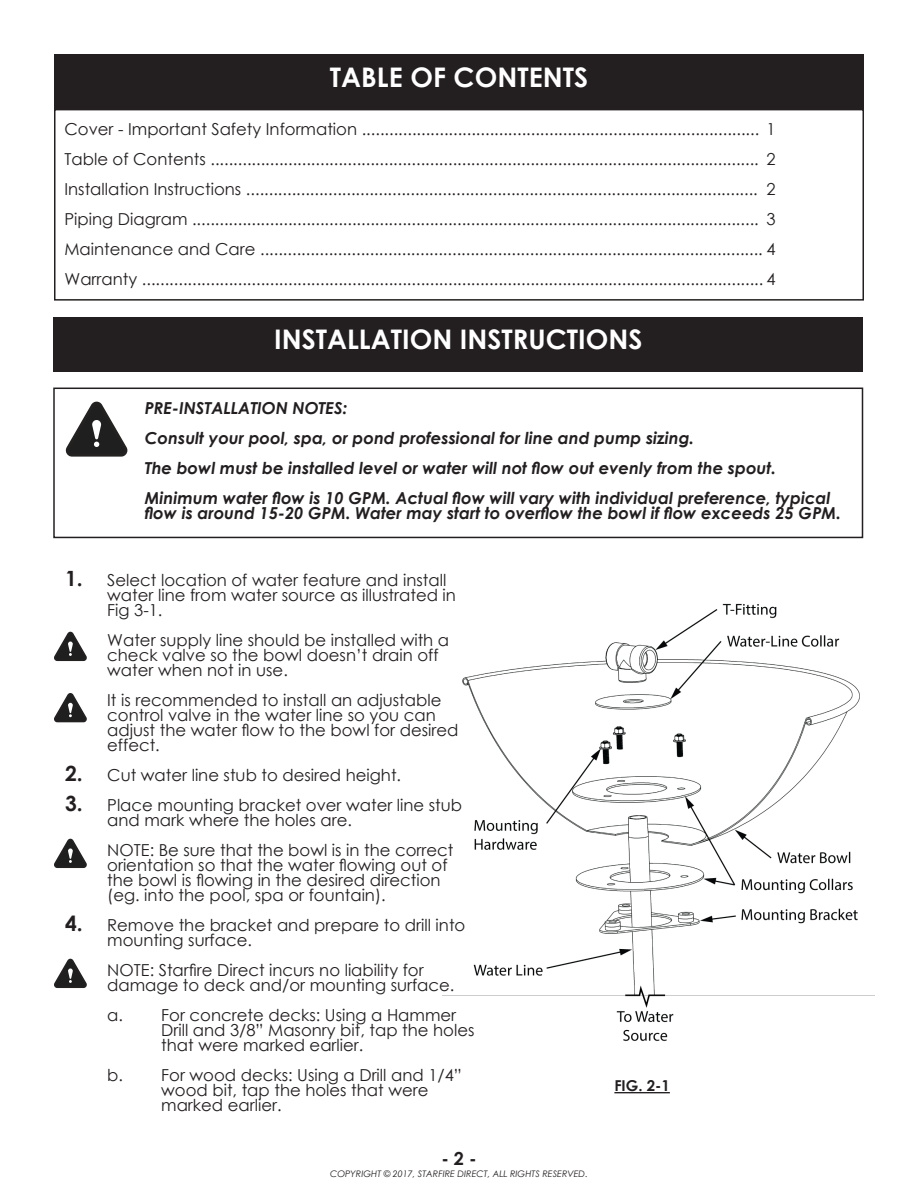
<style>
.page{position:relative;width:918px;height:1188px;background:#fff}
.page>*{position:absolute;margin:0;border:0;box-sizing:border-box;transform-origin:0 0}
.Paragraph_Style_1{font:700 27px "Century Gothic";color:#fff}
.t1{font:700 18px "Century Gothic";color:#231f20}
.Paragraph_Style_1-2{font:16.5px/15px "Century Gothic";color:#231f20}
.Paragraph_Style_1-3{font:italic 700 16.5px/15px "Century Gothic";color:#231f20}
.Paragraph_Style_1-4{font:700 15px "Century Gothic";color:#231f20}
.t2{font:italic 9px "Century Gothic";color:#231f20}
.s1{font-weight:700;font-size:21px}
</style>
<div class="page">
<img style="left:443px;top:603px;width:432px;height:438px">
<div style="left:54px;top:109px;width:810px;height:192px;border:2px solid #231f20"></div>
<div style="left:54px;top:54px;width:810px;height:55px;background:#231f20"></div>
<div style="left:53px;top:317px;width:810px;height:55px;background:#231f20"></div>
<hr style="left:614px;top:1092px;width:56px;height:1px;background:#231f20">
<div style="left:53px;top:388px;width:810px;height:150px;border:2px solid #231f20"></div>
<svg style="left:66px;top:402px;width:61px;height:55px"></svg>
<svg style="left:54px;top:632px;width:33px;height:29px"></svg>
<svg style="left:54px;top:693px;width:33px;height:29px"></svg>
<svg style="left:54px;top:839px;width:33px;height:29px"></svg>
<svg style="left:54px;top:959px;width:33px;height:29px"></svg>
<p class="Paragraph_Style_1" style="left:330px;top:57px;width:260px">TABLE OF CONTENTS</p>
<p class="Paragraph_Style_1-2" style="left:64px;top:122px;width:713px">Cover - Important Safety Information ....................................................................................... 1</p>
<p class="Paragraph_Style_1-2" style="left:64px;top:152px;width:713px">Table of Contents ........................................................................................................................ 2</p>
<p class="Paragraph_Style_1-2" style="left:64px;top:182px;width:713px">Installation Instructions ................................................................................................................ 2</p>
<p class="Paragraph_Style_1-2" style="left:64px;top:212px;width:713px">Piping Diagram ............................................................................................................................ 3</p>
<p class="Paragraph_Style_1-2" style="left:64px;top:242px;width:713px">Maintenance and Care .............................................................................................................. 4</p>
<p class="Paragraph_Style_1-2" style="left:64px;top:272px;width:713px">Warranty ........................................................................................................................................ 4</p>
<p class="Paragraph_Style_1" style="left:274px;top:319px;width:370px">INSTALLATION INSTRUCTIONS</p>
<p class="Paragraph_Style_1-3" style="left:145px;top:400px;width:204px">PRE-INSTALLATION NOTES:</p>
<p class="Paragraph_Style_1-3" style="left:145px;top:430px;width:551px">Consult your pool, spa, or pond professional for line and pump sizing.</p>
<p class="Paragraph_Style_1-3" style="left:145px;top:460px;width:633px">The bowl must be installed level or water will not flow out evenly from the spout.</p>
<p class="Paragraph_Style_1-3" style="left:145px;top:490px;width:698px">Minimum water flow is 10 GPM. Actual flow will vary with individual preference, typical flow is around 15-20 GPM. Water may start to overflow the bowl if flow exceeds 25 GPM.</p>
<p class="Paragraph_Style_1-2" style="left:107px;top:572px;width:350px;text-indent:-42px"><span class="s1">1.</span> Select location of water feature and install water line from water source as illustrated in<br>Fig 3-1.</p>
<p class="Paragraph_Style_1-2" style="left:107px;top:632px;width:343px">Water supply line should be installed with a check valve so the bowl doesn’t drain off water when not in use.</p>
<p class="Paragraph_Style_1-2" style="left:107px;top:692px;width:353px">It is recommended to install an adjustable control valve in the water line so you can adjust the water flow to the bowl for desired effect.</p>
<p class="Paragraph_Style_1-2" style="left:65px;top:767px;width:338px"><span class="s1">2.</span> Cut water line stub to desired height.</p>
<p class="Paragraph_Style_1-2" style="left:107px;top:797px;width:356px;text-indent:-42px"><span class="s1">3.</span> Place mounting bracket over water line stub and mark where the holes are.</p>
<p class="Paragraph_Style_1-2" style="left:107px;top:842px;width:348px">NOTE: Be sure that the bowl is in the correct orientation so that the water flowing out of the bowl is flowing in the desired direction (eg. into the pool, spa or fountain).</p>
<p class="Paragraph_Style_1-2" style="left:107px;top:917px;width:360px;text-indent:-42px"><span class="s1">4.</span> Remove the bracket and prepare to drill into mounting surface.</p>
<p class="Paragraph_Style_1-2" style="left:107px;top:962px;width:349px">NOTE: Starfire Direct incurs no liability for damage to deck and/or mounting surface.</p>
<p class="Paragraph_Style_1-2" style="left:161px;top:1007px;width:315px;text-indent:-54px">a. For concrete decks: Using a Hammer<br>Drill and 3/8” Masonry bit, tap the holes that were marked earlier.</p>
<p class="Paragraph_Style_1-2" style="left:161px;top:1067px;width:302px;text-indent:-54px">b. For wood decks: Using a Drill and 1/4” wood bit, tap the holes that were marked earlier.</p>
<p class="t1" style="left:441px;top:1145px;width:37px">- 2 -</p>
<p class="t2" style="left:330px;top:1168px;width:259px">COPYRIGHT © 2017, STARFIRE DIRECT, ALL RIGHTS RESERVED.</p>
<p class="Paragraph_Style_1-4" style="left:614px;top:1074px;width:57px">FIG. 2-1</p>
</div>
